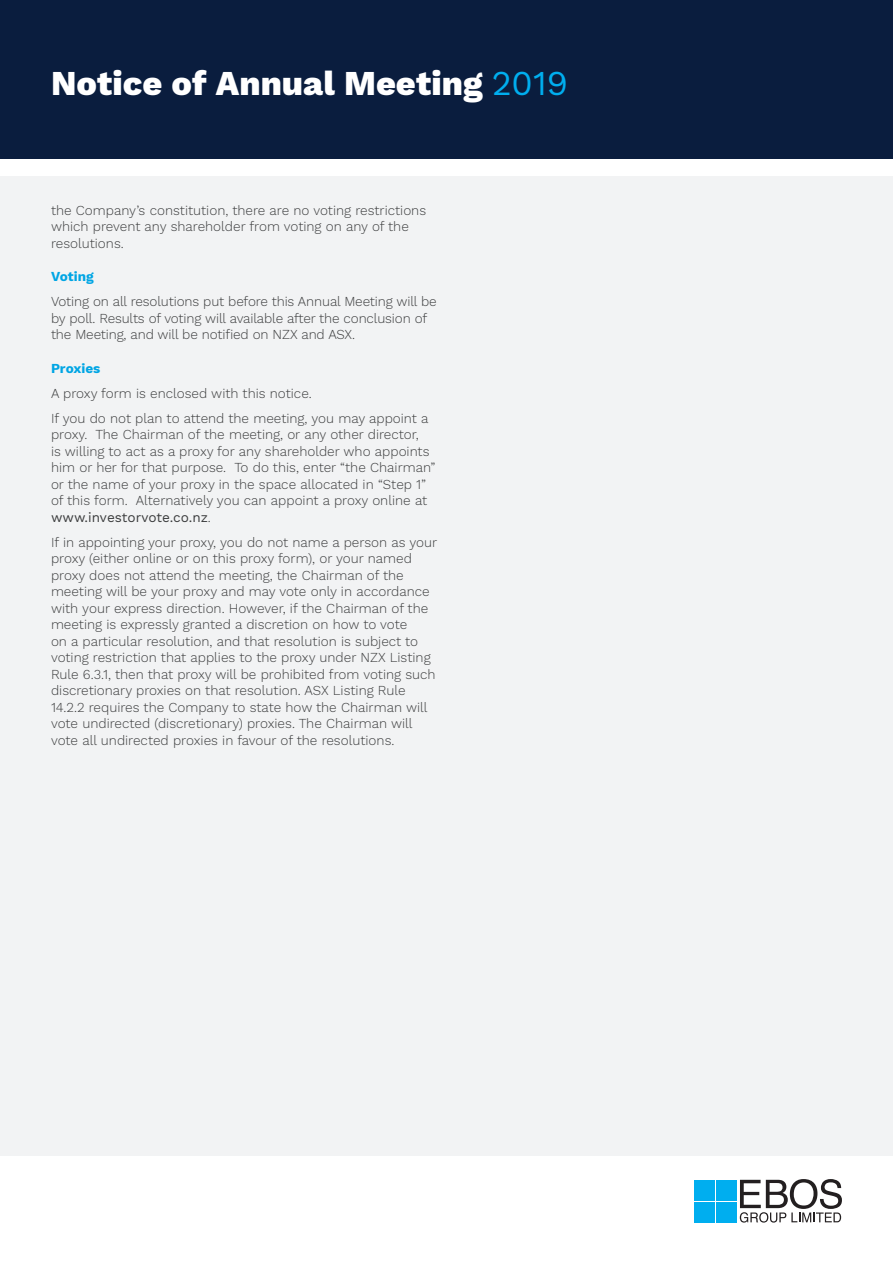
<style>
.page{position:relative;width:893px;height:1263px;background:#fff}
.page>*{position:absolute;margin:0;border:0;box-sizing:border-box;transform-origin:0 0}
.t1{font:800 34.35px "Work Sans";color:#fff}
.t2{font:300 13.5px/16.5px "Work Sans";color:#3e3e3f}
.Body_Copy{font:700 13.5px "Work Sans";color:#00aeef}
.s1{font-weight:400;color:#00aeef}
.s2{font-weight:400}
</style>
<div class="page">
<div style="left:0;top:0;width:893px;height:158px;background:#0a1d3e"></div>
<div style="left:694px;top:1180px;width:21px;height:20px;background:#00aeef"></div>
<div style="left:716px;top:1180px;width:21px;height:20px;background:#00aeef"></div>
<div style="left:694px;top:1202px;width:21px;height:20px;background:#00aeef"></div>
<div style="left:716px;top:1202px;width:21px;height:20px;background:#00aeef"></div>
<svg style="left:740px;top:1179px;width:102px;height:43px"></svg>
<div style="left:0;top:176px;width:893px;height:979px;background:#f2f3f4"></div>
<p class="t1" style="left:51px;top:63px;width:519px">Notice of Annual Meeting <span class="s1">2019</span></p>
<p class="t2" style="left:51px;top:202px;width:377px">the Company’s constitution, there are no voting restrictions which prevent any shareholder from voting on any of the resolutions.</p>
<p class="Body_Copy" style="left:51px;top:269px;width:44px">Voting</p>
<p class="t2" style="left:51px;top:294px;width:387px">Voting on all resolutions put before this Annual Meeting will be by poll. Results of voting will available after the conclusion of the Meeting, and will be notified on NZX and ASX.</p>
<p class="Body_Copy" style="left:51px;top:360px;width:51px">Proxies</p>
<p class="t2" style="left:51px;top:385px;width:262px">A proxy form is enclosed with this notice.</p>
<p class="t2" style="left:51px;top:410px;width:386px">If you do not plan to attend the meeting, you may appoint a proxy. The Chairman of the meeting, or any other director,<br>is willing to act as a proxy for any shareholder who appoints him or her for that purpose. To do this, enter “the Chairman” or the name of your proxy in the space allocated in “Step 1” of this form. Alternatively you can appoint a proxy online at <span class="s2">www.investorvote.co.nz</span>.</p>
<p class="t2" style="left:51px;top:534px;width:388px">If in appointing your proxy, you do not name a person as your proxy (either online or on this proxy form), or your named proxy does not attend the meeting, the Chairman of the meeting will be your proxy and may vote only in accordance with your express direction. However, if the Chairman of the meeting is expressly granted a discretion on how to vote<br>on a particular resolution, and that resolution is subject to voting restriction that applies to the proxy under NZX Listing Rule 6.3.1, then that proxy will be prohibited from voting such discretionary proxies on that resolution. ASX Listing Rule 14.2.2 requires the Company to state how the Chairman will vote undirected (discretionary) proxies. The Chairman will vote all undirected proxies in favour of the resolutions.</p>
</div>
